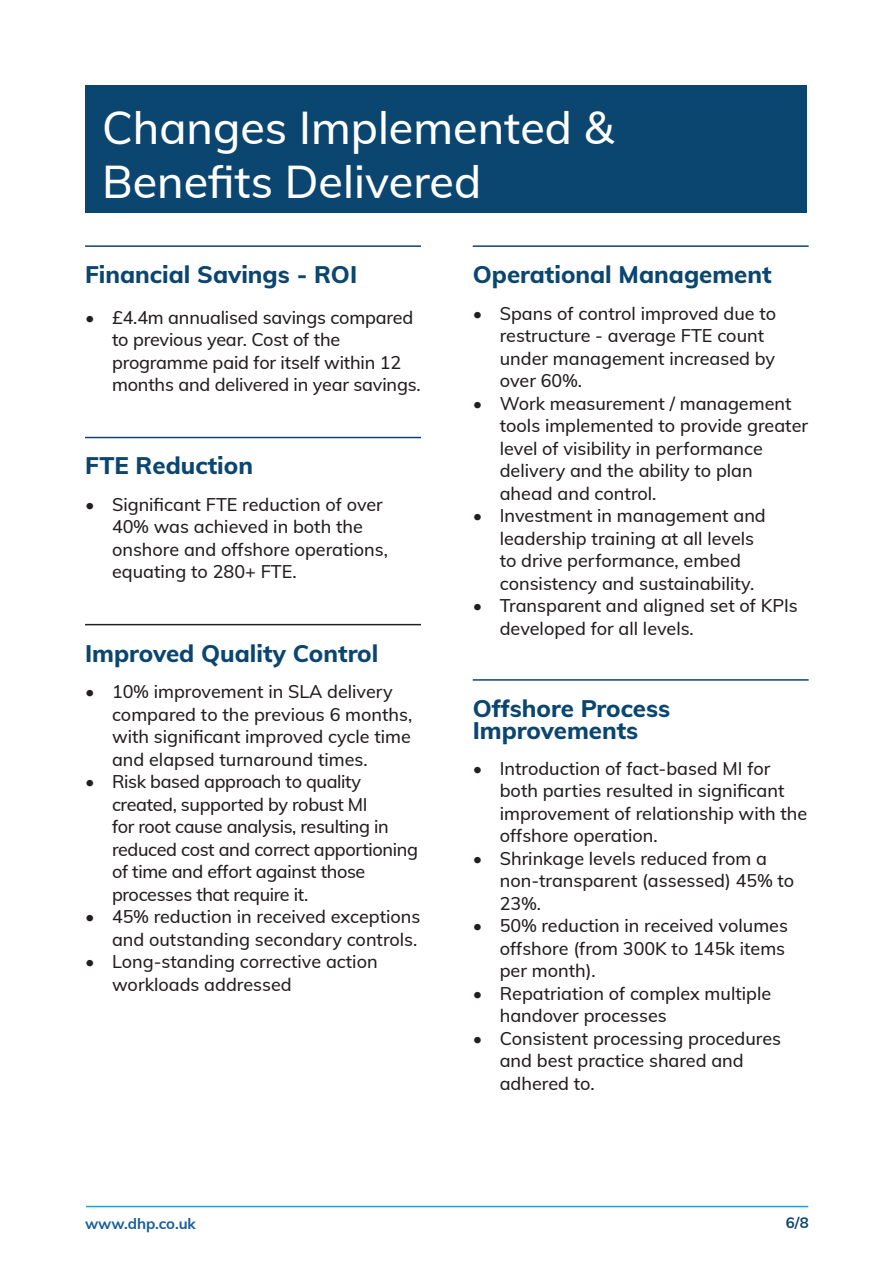
<style>
.page{position:relative;width:893px;height:1263px;background:#fff}
.page>*{position:absolute;margin:0;border:0;box-sizing:border-box;transform-origin:0 0}
.t1{font:500 45px/54px "Muli";color:#fff}
.t2{font:800 24px/22.5px "Muli";color:#0b4670}
.t3{font:500 18px/22.5px "Muli";color:#231f20}
.t4{font:500 18px/22.5px "Muli";letter-spacing:-.02em;color:#231f20}
.t5{font:700 15px "Muli";color:#175d9e}
.t6{font:700 15px "Muli";color:#0b4670}
</style>
<div class="page">
<hr style="left:86px;top:1206px;width:722px;height:1px;background:#15a4dd">
<hr style="left:85px;top:245px;width:336px;height:2px;background:#0b4670">
<hr style="left:85px;top:437px;width:336px;height:1px;background:#0b4670">
<hr style="left:85px;top:624px;width:336px;height:1px;background:#231f20">
<hr style="left:473px;top:245px;width:336px;height:2px;background:#0b4670">
<hr style="left:473px;top:679px;width:336px;height:2px;background:#0b4670">
<div style="left:85px;top:85px;width:721px;height:128px;background:#0b4670"></div>
<p class="t1" style="left:102px;top:99px;width:514px">Changes Implemented &amp;<br>Benefits Delivered</p>
<p class="t2" style="left:85px;top:262px;width:274px">Financial Savings - ROI</p>
<p class="t3" style="left:112px;top:305px;width:310px;text-indent:-27px">• £4.4m annualised savings compared to previous year. Cost of the programme paid for itself within 12 months and delivered in year savings.</p>
<p class="t2" style="left:85px;top:453px;width:169px">FTE Reduction</p>
<p class="t3" style="left:112px;top:492px;width:277px;text-indent:-27px">• Significant FTE reduction of over<br>40% was achieved in both the onshore and offshore operations, equating to 280+ FTE.</p>
<p class="t2" style="left:85px;top:640px;width:295px">Improved Quality Control</p>
<p class="t3" style="left:112px;top:679px;width:302px;text-indent:-27px">• 10% improvement in SLA delivery compared to the previous 6 months, with significant improved cycle time and elapsed turnaround times.</p>
<p class="t4" style="left:112px;top:769px;width:307px;text-indent:-27px">• Risk based approach to quality created, supported by robust MI<br>for root cause analysis, resulting in reduced cost and correct apportioning of time and effort against those processes that require it.</p>
<p class="t3" style="left:85px;top:904px;width:337px;text-align:right">• 45% reduction in received exceptions and outstanding secondary controls.</p>
<p class="t3" style="left:112px;top:949px;width:267px;text-indent:-27px">• Long-standing corrective action workloads addressed</p>
<p class="t2" style="left:473px;top:262px;width:300px">Operational Management</p>
<p class="t3" style="left:500px;top:301px;width:278px;text-indent:-27px">• Spans of control improved due to restructure - average FTE count under management increased by over 60%.</p>
<p class="t3" style="left:500px;top:391px;width:310px;text-indent:-27px">• Work measurement / management tools implemented to provide greater level of visibility in performance delivery and the ability to plan ahead and control.</p>
<p class="t3" style="left:500px;top:503px;width:268px;text-indent:-27px">• Investment in management and leadership training at all levels to drive performance, embed consistency and sustainability.</p>
<p class="t3" style="left:500px;top:593px;width:300px;text-indent:-27px">• Transparent and aligned set of KPIs developed for all levels.</p>
<p class="t2" style="left:473px;top:696px;width:199px">Offshore Process<br>Improvements</p>
<p class="t3" style="left:500px;top:756px;width:309px;text-indent:-27px">• Introduction of fact-based MI for both parties resulted in significant improvement of relationship with the offshore operation.</p>
<p class="t3" style="left:500px;top:846px;width:296px;text-indent:-27px">• Shrinkage levels reduced from a non-transparent (assessed) 45% to<br>23%.</p>
<p class="t3" style="left:500px;top:913px;width:290px;text-indent:-27px">• 50% reduction in received volumes offshore (from 300K to 145k items per month).</p>
<p class="t3" style="left:500px;top:981px;width:273px;text-indent:-27px">• Repatriation of complex multiple handover processes</p>
<p class="t3" style="left:500px;top:1026px;width:283px;text-indent:-27px">• Consistent processing procedures and best practice shared and adhered to.</p>
<p class="t5" style="left:85px;top:1212px;width:112px">www.dhp.co.uk</p>
<p class="t6" style="left:786px;top:1211px;width:24px">6/8</p>
</div>
